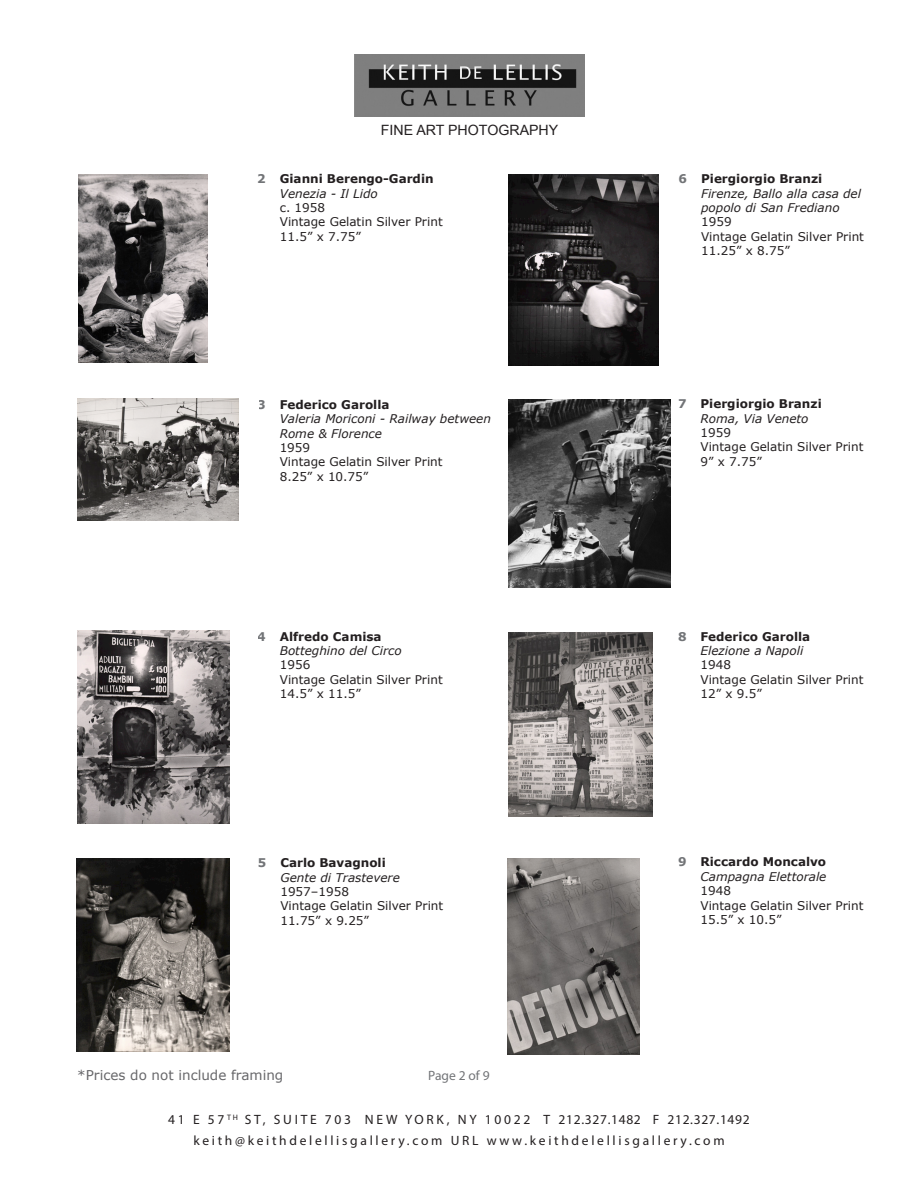
<style>
.page{position:relative;width:918px;height:1188px;background:#fff}
.page>*{position:absolute;margin:0;border:0;box-sizing:border-box;transform-origin:0 0}
.t1{font:14.25px "Arial";color:#231f20}
.t2{font:13.5px "Myriad Pro";letter-spacing:.2em;color:#231f20}
.t3{font:13.5px "Verdana";color:#67676a}
.t4{font:13.5px "Myriad Pro";color:#727477}
.t5{font:12px/14.4px "Verdana";color:#231f20}
.t6{font:italic 12px/14.4px "Verdana";color:#231f20}
.t7{font:700 12px "Verdana";color:#231f20}
.s1{color:#727477}
.s2{font-weight:700;font-style:normal;color:#727477}
.s3{font-weight:700;font-style:normal}
.s4{font-style:normal}
.s5{font-weight:700;color:#727477}
.s6{font-weight:700}
.s7{font-style:italic}
</style>
<div class="page">
<img style="left:355px;top:54px;width:229px;height:63px">
<img style="left:78px;top:399px;width:160px;height:121px">
<img style="left:77px;top:630px;width:152px;height:194px">
<img style="left:77px;top:858px;width:152px;height:194px">
<img style="left:508px;top:858px;width:132px;height:196px">
<img style="left:509px;top:399px;width:161px;height:189px">
<img style="left:78px;top:174px;width:129px;height:189px">
<img style="left:509px;top:174px;width:149px;height:191px">
<img style="left:508px;top:632px;width:144px;height:184px">
<p class="t1" style="left:381px;top:120px;width:179px">FINE ART PHOTOGRAPHY</p>
<p class="t7" style="left:257px;top:171px;width:178px"><span class="s1">2</span> Gianni Berengo-Gardin</p>
<p class="t6" style="left:280px;top:186px;width:100px">Venezia - Il Lido</p>
<p class="t5" style="left:280px;top:201px;width:47px">c. 1958</p>
<p class="t5" style="left:280px;top:215px;width:164px">Vintage Gelatin Silver Print</p>
<p class="t5" style="left:280px;top:229px;width:83px">11.5” x 7.75”</p>
<p class="t6" style="left:280px;top:397px;width:213px;text-indent:-22px"><span class="s2">3</span> <span class="s3">Federico Garolla<br></span>Valeria Moriconi - Railway between<br>Rome &amp; Florence<br><span class="s4">1959<br>Vintage Gelatin Silver Print<br>8.25” x 10.75”</span></p>
<p class="t5" style="left:280px;top:629px;width:164px;text-indent:-22px"><span class="s5">4</span> <span class="s6">Alfredo Camisa<br></span><span class="s7">Botteghino del Circo<br></span>1956<br>Vintage Gelatin Silver Print<br>14.5” x 11.5”</p>
<p class="t5" style="left:280px;top:856px;width:164px;text-indent:-22px"><span class="s5">5</span> <span class="s6">Carlo Bavagnoli<br></span><span class="s7">Gente di Trastevere<br></span>1957–1958<br>Vintage Gelatin Silver Print<br>11.75” x 9.25”</p>
<p class="t3" style="left:77px;top:1066px;width:208px">*Prices do not include framing</p>
<p class="t4" style="left:428px;top:1067px;width:63px">Page 2 of 9</p>
<p class="t7" style="left:679px;top:171px;width:145px"><span class="s1">6</span> Piergiorgio Branzi</p>
<p class="t6" style="left:701px;top:186px;width:161px">Firenze, Ballo alla casa del</p>
<p class="t6" style="left:701px;top:201px;width:140px">popolo di San Frediano</p>
<p class="t5" style="left:701px;top:215px;width:32px">1959</p>
<p class="t5" style="left:701px;top:229px;width:164px">Vintage Gelatin Silver Print</p>
<p class="t5" style="left:701px;top:244px;width:90px">11.25” x 8.75”</p>
<p class="t7" style="left:678px;top:396px;width:145px"><span class="s1">7</span> Piergiorgio Branzi</p>
<p class="t6" style="left:700px;top:411px;width:110px">Roma, Via Veneto</p>
<p class="t5" style="left:700px;top:426px;width:32px">1959</p>
<p class="t5" style="left:700px;top:440px;width:164px">Vintage Gelatin Silver Print</p>
<p class="t5" style="left:700px;top:454px;width:63px">9” x 7.75”</p>
<p class="t7" style="left:678px;top:629px;width:134px"><span class="s1">8</span> Federico Garolla</p>
<p class="t6" style="left:700px;top:644px;width:104px">Elezione a Napoli</p>
<p class="t5" style="left:700px;top:658px;width:32px">1948</p>
<p class="t5" style="left:700px;top:672px;width:164px">Vintage Gelatin Silver Print</p>
<p class="t5" style="left:700px;top:687px;width:63px">12” x 9.5”</p>
<p class="t7" style="left:678px;top:854px;width:150px"><span class="s1">9</span> Riccardo Moncalvo</p>
<p class="t6" style="left:700px;top:869px;width:127px">Campagna Elettorale</p>
<p class="t5" style="left:700px;top:884px;width:32px">1948</p>
<p class="t5" style="left:700px;top:898px;width:164px">Vintage Gelatin Silver Print</p>
<p class="t5" style="left:700px;top:913px;width:83px">15.5” x 10.5”</p>
<p class="t2" style="left:168px;top:1112px;width:583px">41 E 57 <sup>TH</sup> ST, SUITE 703 NEW YORK, NY 10022 T 212.327.1482 F 212.327.1492</p>
<p class="t2" style="left:193px;top:1133px;width:533px">keith@keithdelellisgallery.com URL www.keithdelellisgallery.com</p>
</div>
